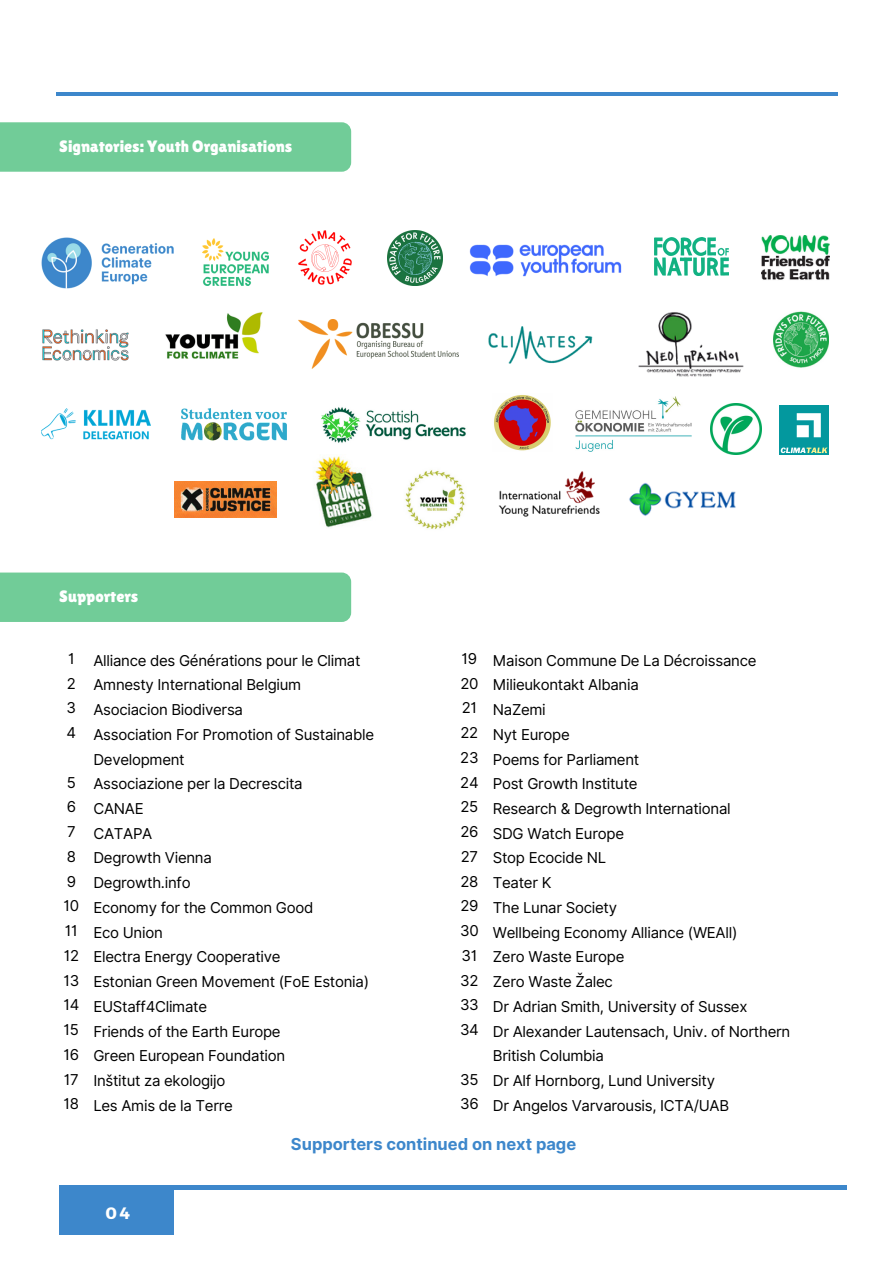
<style>
.page{position:relative;width:893px;height:1264px;background:#fff}
.page>*{position:absolute;margin:0;border:0;box-sizing:border-box;transform-origin:0 0}
.t1{font:16.5px "Lilita One";color:#fff}
.t2{font:700 16.5px "Inter";color:#3d87cb}
.t3{font:700 16.5px "Montserrat";color:#fff}
.t4{font:15px/24.8px "Inter";letter-spacing:-.02em;color:#000}
</style>
<div class="page">
<hr style="left:59px;top:1185px;width:787px;height:4px;background:#3d87cb">
<div style="left:59px;top:1189px;width:115px;height:45px;background:#3d87cb"></div>
<hr style="left:57px;top:92px;width:781px;height:4px;background:#3d87cb">
<img style="left:41px;top:238px;width:133px;height:50px">
<img style="left:202px;top:239px;width:67px;height:47px">
<img style="left:298px;top:230px;width:54px;height:55px">
<img style="left:181px;top:408px;width:106px;height:33px">
<img style="left:654px;top:238px;width:74px;height:38px">
<img style="left:761px;top:235px;width:68px;height:45px">
<img style="left:165px;top:312px;width:98px;height:47px">
<img style="left:387px;top:230px;width:55px;height:55px">
<img style="left:174px;top:481px;width:103px;height:36px">
<div style="left:0;top:122px;width:351px;height:50px;background:#71cc98"></div>
<div style="left:0;top:572px;width:351px;height:50px;background:#71cc98"></div>
<img style="left:488px;top:326px;width:104px;height:38px">
<img style="left:773px;top:311px;width:55px;height:57px">
<img style="left:42px;top:329px;width:87px;height:32px">
<img style="left:779px;top:405px;width:49px;height:50px">
<img style="left:41px;top:408px;width:109px;height:32px">
<img style="left:494px;top:395px;width:57px;height:56px">
<img style="left:321px;top:407px;width:145px;height:36px">
<img style="left:405px;top:470px;width:60px;height:60px">
<img style="left:575px;top:396px;width:116px;height:55px">
<img style="left:315px;top:456px;width:57px;height:72px">
<img style="left:498px;top:471px;width:102px;height:46px">
<img style="left:638px;top:312px;width:106px;height:65px">
<img style="left:298px;top:319px;width:160px;height:50px">
<img style="left:469px;top:244px;width:153px;height:33px">
<img style="left:710px;top:403px;width:51px;height:52px">
<img style="left:629px;top:483px;width:107px;height:33px">
<p class="t1" style="left:59px;top:137px;width:234px">Signatories: Youth Organisations</p>
<p class="t1" style="left:59px;top:587px;width:80px">Supporters</p>
<p class="t4" style="left:68px;top:646px;width:8px">1</p>
<p class="t4" style="left:67px;top:671px;width:11px">2</p>
<p class="t4" style="left:67px;top:695px;width:11px">3</p>
<p class="t4" style="left:67px;top:720px;width:11px">4</p>
<p class="t4" style="left:67px;top:769px;width:11px">5</p>
<p class="t4" style="left:67px;top:794px;width:11px">6</p>
<p class="t4" style="left:67px;top:819px;width:10px">7</p>
<p class="t4" style="left:67px;top:844px;width:11px">8</p>
<p class="t4" style="left:67px;top:868px;width:11px">9</p>
<p class="t4" style="left:63px;top:893px;width:17px">10</p>
<p class="t4" style="left:65px;top:918px;width:14px">11</p>
<p class="t4" style="left:64px;top:943px;width:17px">12</p>
<p class="t4" style="left:63px;top:967px;width:17px">13</p>
<p class="t4" style="left:63px;top:992px;width:17px">14</p>
<p class="t4" style="left:64px;top:1017px;width:17px">15</p>
<p class="t4" style="left:63px;top:1041px;width:17px">16</p>
<p class="t4" style="left:64px;top:1066px;width:16px">17</p>
<p class="t4" style="left:64px;top:1091px;width:17px">18</p>
<p class="t4" style="left:461px;top:646px;width:17px">19</p>
<p class="t4" style="left:460px;top:671px;width:20px">20</p>
<p class="t4" style="left:461px;top:695px;width:17px">21</p>
<p class="t4" style="left:460px;top:720px;width:19px">22</p>
<p class="t4" style="left:460px;top:745px;width:20px">23</p>
<p class="t4" style="left:460px;top:769px;width:20px">24</p>
<p class="t4" style="left:460px;top:794px;width:19px">25</p>
<p class="t4" style="left:460px;top:819px;width:20px">26</p>
<p class="t4" style="left:461px;top:844px;width:19px">27</p>
<p class="t4" style="left:460px;top:868px;width:20px">28</p>
<p class="t4" style="left:460px;top:893px;width:20px">29</p>
<p class="t4" style="left:460px;top:918px;width:20px">30</p>
<p class="t4" style="left:461px;top:943px;width:17px">31</p>
<p class="t4" style="left:460px;top:967px;width:20px">32</p>
<p class="t4" style="left:460px;top:992px;width:20px">33</p>
<p class="t4" style="left:460px;top:1017px;width:20px">34</p>
<p class="t4" style="left:460px;top:1066px;width:20px">35</p>
<p class="t4" style="left:460px;top:1091px;width:20px">36</p>
<p class="t2" style="left:291px;top:1133px;width:287px">Supporters continued on next page</p>
<p class="t4" style="left:93px;top:647px;width:268px">Alliance des Générations pour le Climat</p>
<p class="t4" style="left:93px;top:672px;width:209px">Amnesty International Belgium</p>
<p class="t4" style="left:93px;top:697px;width:151px">Asociacion Biodiversa</p>
<p class="t4" style="left:93px;top:722px;width:282px">Association For Promotion of Sustainable<br>Development</p>
<p class="t4" style="left:93px;top:771px;width:211px">Associazione per la Decrescita</p>
<p class="t4" style="left:93px;top:796px;width:52px">CANAE</p>
<p class="t4" style="left:93px;top:820px;width:60px">CATAPA</p>
<p class="t4" style="left:93px;top:845px;width:120px">Degrowth Vienna</p>
<p class="t4" style="left:93px;top:870px;width:99px">Degrowth.info</p>
<p class="t4" style="left:93px;top:895px;width:221px">Economy for the Common Good</p>
<p class="t4" style="left:93px;top:919px;width:71px">Eco Union</p>
<p class="t4" style="left:93px;top:944px;width:189px">Electra Energy Cooperative</p>
<p class="t4" style="left:93px;top:969px;width:277px">Estonian Green Movement (FoE Estonia)</p>
<p class="t4" style="left:93px;top:994px;width:115px">EUStaff4Climate</p>
<p class="t4" style="left:93px;top:1018px;width:189px">Friends of the Earth Europe</p>
<p class="t4" style="left:93px;top:1043px;width:193px">Green European Foundation</p>
<p class="t4" style="left:93px;top:1068px;width:133px">Inštitut za ekologijo</p>
<p class="t4" style="left:93px;top:1093px;width:141px">Les Amis de la Terre</p>
<p class="t4" style="left:493px;top:647px;width:265px">Maison Commune De La Décroissance</p>
<p class="t4" style="left:493px;top:672px;width:147px">Milieukontakt Albania</p>
<p class="t4" style="left:493px;top:697px;width:54px">NaZemi</p>
<p class="t4" style="left:493px;top:722px;width:78px">Nyt Europe</p>
<p class="t4" style="left:493px;top:746px;width:148px">Poems for Parliament</p>
<p class="t4" style="left:493px;top:771px;width:146px">Post Growth Institute</p>
<p class="t4" style="left:493px;top:796px;width:239px">Research &amp; Degrowth International</p>
<p class="t4" style="left:493px;top:820px;width:133px">SDG Watch Europe</p>
<p class="t4" style="left:493px;top:845px;width:115px">Stop Ecocide NL</p>
<p class="t4" style="left:493px;top:870px;width:60px">Teater K</p>
<p class="t4" style="left:493px;top:895px;width:126px">The Lunar Society</p>
<p class="t4" style="left:493px;top:919px;width:246px">Wellbeing Economy Alliance (WEAll)</p>
<p class="t4" style="left:493px;top:944px;width:133px">Zero Waste Europe</p>
<p class="t4" style="left:493px;top:969px;width:122px">Zero Waste Žalec</p>
<p class="t4" style="left:493px;top:994px;width:256px">Dr Adrian Smith, University of Sussex</p>
<p class="t4" style="left:493px;top:1018px;width:299px">Dr Alexander Lautensach, Univ. of Northern<br>British Columbia</p>
<p class="t4" style="left:493px;top:1068px;width:224px">Dr Alf Hornborg, Lund University</p>
<p class="t4" style="left:493px;top:1093px;width:238px">Dr Angelos Varvarousis, ICTA/UAB</p>
<p class="t3" style="left:105px;top:1202px;width:26px">04</p>
</div>
